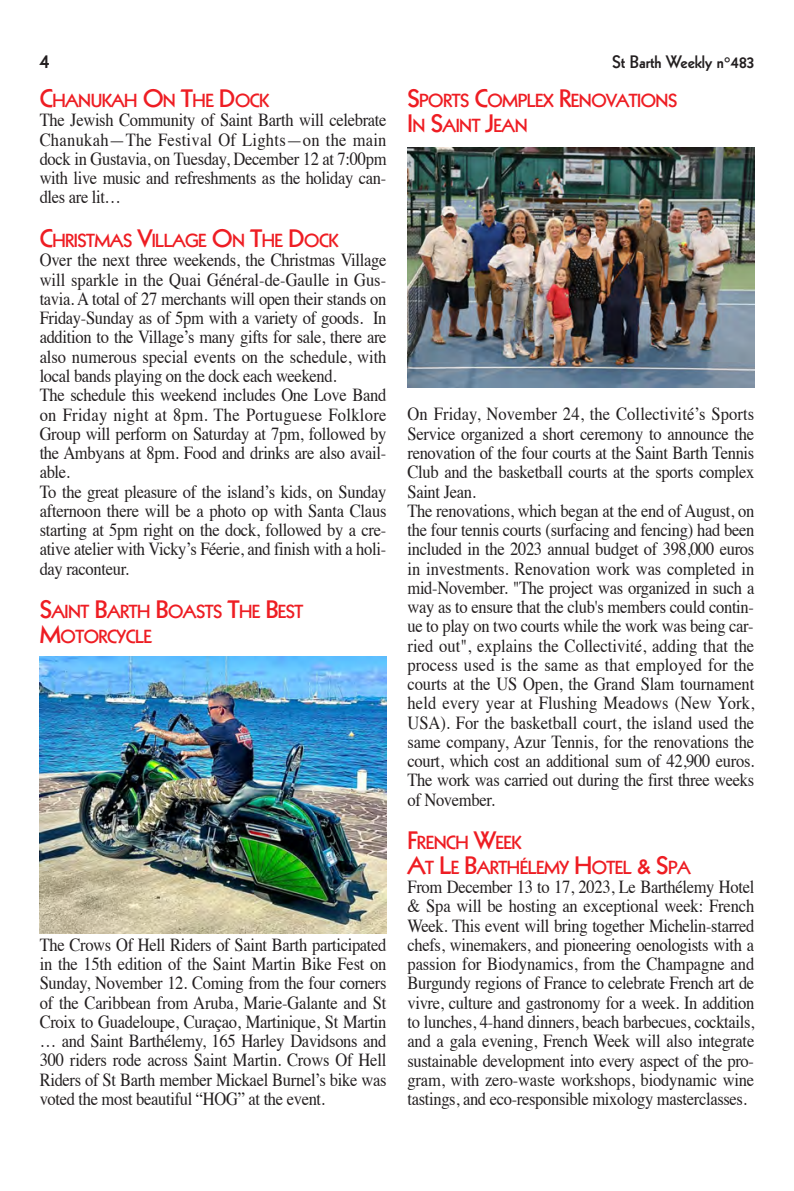
<style>
.page{position:relative;width:794px;height:1191px;background:#fff}
.page>*{position:absolute;margin:0;border:0;box-sizing:border-box;transform-origin:0 0}
.t1{font:800 21px "Kabel";color:#231f20}
.t2{font:18.38px/19.2px "Times";letter-spacing:-.02em;color:#231f20;text-align:justify;scale:.9 1}
.t3{font:800 18.38px/24.5px "Kabel";letter-spacing:-.025em;color:#ee1d23}
.t4{font:800 17.5px "Kabel";color:#231f20}
.s1{font-size:24.5px}
</style>
<div class="page">
<img style="left:40px;top:657px;width:346px;height:276px">
<img style="left:407px;top:147px;width:347px;height:241px">
<p class="t1" style="left:40px;top:53px;width:11px">4</p>
<p class="t4" style="left:612px;top:56px;width:144px">St Barth Weekly n°483</p>
<p class="t3" style="left:40px;top:90px;width:231px"><span class="s1">C</span>HANUKAH <span class="s1">O</span>N <span class="s1">T</span>HE <span class="s1">D</span>OCK</p>
<p class="t2" style="left:40px;top:112px;width:387px">The Jewish Community of Saint Barth will celebrate Chanukah—The Festival Of Lights—on the main dock in Gustavia, on Tuesday, December 12 at 7:00pm with live music and refreshments as the holiday can&shy;dles are lit…</p>
<p class="t3" style="left:40px;top:230px;width:300px"><span class="s1">C</span>HRISTMAS <span class="s1">V</span>ILLAGE <span class="s1">O</span>N <span class="s1">T</span>HE <span class="s1">D</span>OCK</p>
<p class="t2" style="left:40px;top:252px;width:387px;text-align:left">Over the next three weekends, the Christmas Village will sparkle in the Quai Général-de-Gaulle in Gus&shy;tavia. A total of 27 merchants will open their stands on Friday-Sunday as of 5pm with a variety of goods. In addition to the Village’s many gifts for sale, there are also numerous special events on the schedule, with local bands playing on the dock each weekend.<br>The schedule this weekend includes One Love Band on Friday night at 8pm. The Portuguese Folklore Group will perform on Saturday at 7pm, followed by the Ambyans at 8pm. Food and drinks are also avail&shy;able.<br>To the great pleasure of the island’s kids, on Sunday afternoon there will be a photo op with Santa Claus starting at 5pm right on the dock, followed by a cre&shy;ative atelier with Vicky’s Féerie, and finish with a holi&shy;day raconteur.</p>
<p class="t3" style="left:40px;top:601px;width:265px"><span class="s1">S</span>AINT <span class="s1">B</span>ARTH <span class="s1">B</span>OASTS <span class="s1">T</span>HE <span class="s1">B</span>EST<br><span class="s1">M</span>OTORCYCLE</p>
<p class="t3" style="left:407px;top:90px;width:271px"><span class="s1">S</span>PORTS <span class="s1">C</span>OMPLEX <span class="s1">R</span>ENOVATIONS<br><span class="s1">I</span>N <span class="s1">S</span>AINT <span class="s1">J</span>EAN</p>
<p class="t2" style="left:407px;top:406px;width:387px;text-align:left">On Friday, November 24, the Collectivité’s Sports Service organized a short ceremony to announce the renovation of the four courts at the Saint Barth Tennis Club and the basketball courts at the sports complex Saint Jean.<br>The renovations, which began at the end of August, on the four tennis courts (surfacing and fencing) had been included in the 2023 annual budget of 398,000 euros in investments. Renovation work was completed in mid-November. "The project was organized in such a way as to ensure that the club's members could contin&shy;ue to play on two courts while the work was being car&shy;ried out", explains the Collectivité, adding that the process used is the same as that employed for the courts at the US Open, the Grand Slam tournament held every year at Flushing Meadows (New York, USA). For the basketball court, the island used the same company, Azur Tennis, for the renovations the court, which cost an additional sum of 42,900 euros.<br>The work was carried out during the first three weeks of November.</p>
<p class="t3" style="left:407px;top:832px;width:285px"><span class="s1">F</span>RENCH <span class="s1">W</span>EEK<br><span class="s1">A</span>T <span class="s1">L</span>E <span class="s1">B</span>ARTHÉLEMY <span class="s1">H</span>OTEL <span class="s1">&amp; S</span>PA</p>
<p class="t2" style="left:407px;top:879px;width:387px">From December 13 to 17, 2023, Le Barthélemy Hotel &amp; Spa will be hosting an exceptional week: French Week. This event will bring together Michelin-starred chefs, winemakers, and pioneering oenologists with a passion for Biodynamics, from the Champagne and Burgundy regions of France to celebrate French art de vivre, culture and gastronomy for a week. In addition to lunches, 4-hand dinners, beach barbecues, cocktails, and a gala evening, French Week will also integrate sustainable development into every aspect of the pro&shy;gram, with zero-waste workshops, biodynamic wine tastings, and eco-responsible mixology masterclasses.</p>
<p class="t2" style="left:40px;top:936px;width:387px">The Crows Of Hell Riders of Saint Barth participated in the 15th edition of the Saint Martin Bike Fest on Sunday, November 12. Coming from the four corners of the Caribbean from Aruba, Marie-Galante and St Croix to Guadeloupe, Curaçao, Martinique, St Martin … and Saint Barthélemy, 165 Harley Davidsons and 300 riders rode across Saint Martin. Crows Of Hell Riders of St Barth member Mickael Burnel’s bike was voted the most beautiful “HOG” at the event.</p>
</div>
